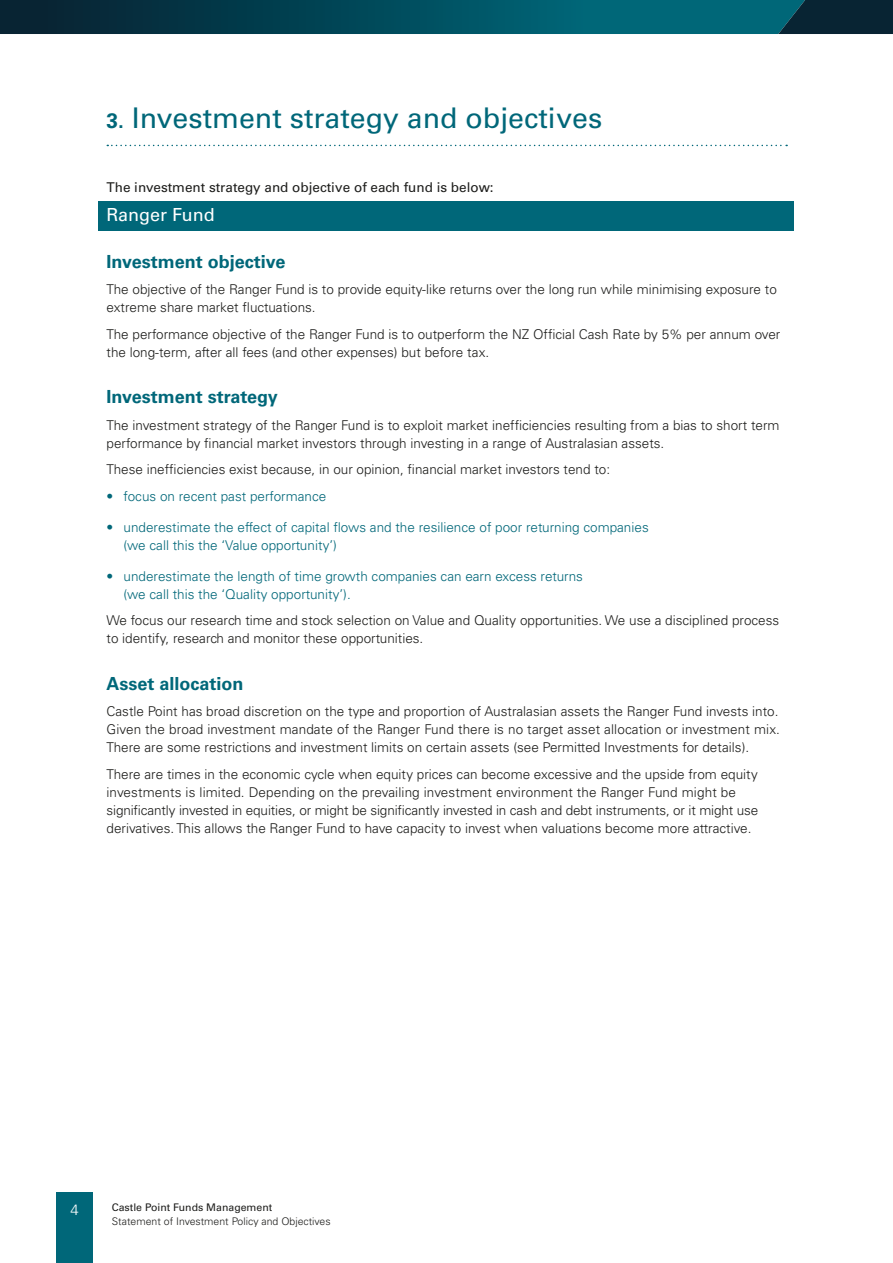
<style>
.page{position:relative;width:893px;height:1263px;background:#fff}
.page>*{position:absolute;margin:0;border:0;box-sizing:border-box;transform-origin:0 0}
.t1{font:28.5px "Univers LT";color:#006779}
.t2{font:700 18px "Univers LT";color:#006779}
.t3{font:18px "Univers LT";color:#fff}
.t4{font:300 15px "Univers LT";color:#fff}
.t5{font:300 13.5px/18px "Univers LT";color:#1d1d1b}
.t6{font:300 13.5px/18px "Univers LT";color:#006779}
.t7{font:13.5px "Univers LT";color:#1d1d1b}
.t8{font:300 10.5px "Univers LT";color:#1d1d1b}
.t9{font:10.5px "Univers LT";color:#1d1d1b}
.s1{font-weight:700;font-size:21px}
</style>
<div class="page">
<div style="left:98px;top:201px;width:695px;height:30px;background:#006779"></div>
<svg style="left:107px;top:145px;width:680px;height:1px"></svg>
<div style="left:57px;top:1192px;width:36px;height:71px;background:#006779"></div>
<svg style="left:0;top:0;width:893px;height:34px;background:#024656"></svg>
<h1 class="t1" style="left:107px;top:101px;width:497px"><span class="s1">3.</span> Investment strategy and objectives</h1>
<p class="t7" style="left:107px;top:179px;width:389px">The investment strategy and objective of each fund is below:</p>
<h2 class="t3" style="left:107px;top:204px;width:110px">Ranger Fund</h2>
<h2 class="t2" style="left:107px;top:251px;width:180px">Investment objective</h2>
<p class="t5" style="left:107px;top:281px;width:672px">The objective of the Ranger Fund is to provide equity-like returns over the long run while minimising exposure to extreme share market fluctuations.</p>
<p class="t5" style="left:107px;top:325px;width:675px">The performance objective of the Ranger Fund is to outperform the NZ Official Cash Rate by 5% per annum over the long-term, after all fees (and other expenses) but before tax.</p>
<h2 class="t2" style="left:107px;top:387px;width:173px">Investment strategy</h2>
<p class="t5" style="left:107px;top:416px;width:674px">The investment strategy of the Ranger Fund is to exploit market inefficiencies resulting from a bias to short term performance by financial market investors through investing in a range of Australasian assets.</p>
<p class="t5" style="left:107px;top:461px;width:505px">These inefficiencies exist because, in our opinion, financial market investors tend to:</p>
<p class="t6" style="left:107px;top:487px;width:221px">• focus on recent past performance</p>
<p class="t6" style="left:124px;top:518px;width:527px;text-indent:-17px">• underestimate the effect of capital flows and the resilience of poor returning companies (we call this the ‘Value opportunity’)</p>
<p class="t6" style="left:124px;top:567px;width:461px;text-indent:-17px">• underestimate the length of time growth companies can earn excess returns (we call this the ‘Quality opportunity’).</p>
<p class="t5" style="left:107px;top:611px;width:674px">We focus our research time and stock selection on Value and Quality opportunities. We use a disciplined process to identify, research and monitor these opportunities.</p>
<h2 class="t2" style="left:107px;top:673px;width:139px">Asset allocation</h2>
<p class="t5" style="left:107px;top:702px;width:675px;text-align:justify">Castle Point has broad discretion on the type and proportion of Australasian assets the Ranger Fund invests into.<br>Given the broad investment mandate of the Ranger Fund there is no target asset allocation or investment mix.<br>There are some restrictions and investment limits on certain assets (see Permitted Investments for details).</p>
<p class="t5" style="left:107px;top:765px;width:653px">There are times in the economic cycle when equity prices can become excessive and the upside from equity investments is limited. Depending on the prevailing investment environment the Ranger Fund might be significantly invested in equities, or might be significantly invested in cash and debt instruments, or it might use derivatives. This allows the Ranger Fund to have capacity to invest when valuations become more attractive.</p>
<p class="t4" style="left:70px;top:1200px;width:10px">4</p>
<p class="t9" style="left:112px;top:1201px;width:162px">Castle Point Funds Management</p>
<p class="t8" style="left:112px;top:1214px;width:220px">Statement of Investment Policy and Objectives</p>
</div>
